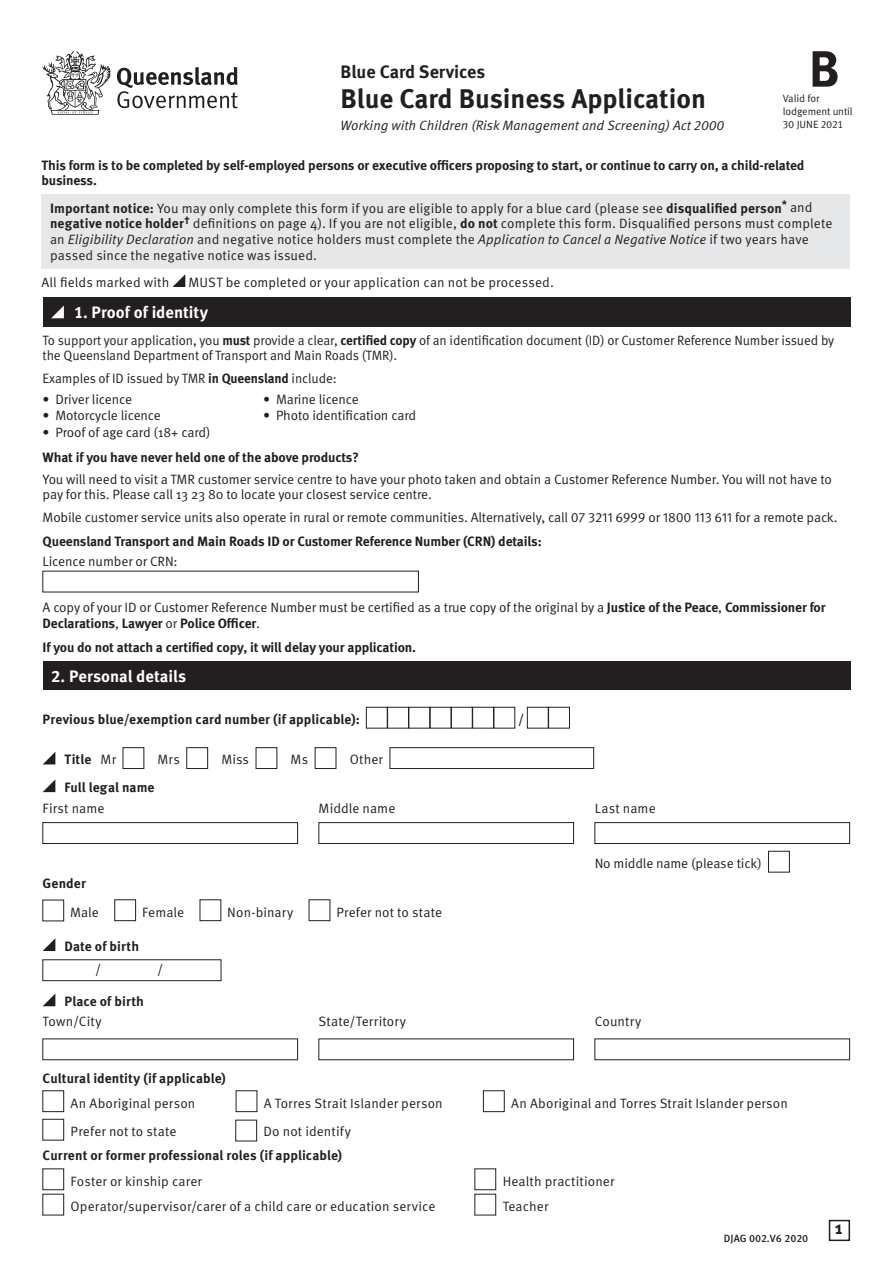
<style>
.page{position:relative;width:893px;height:1263px;background:#fff}
.page>*{position:absolute;margin:0;border:0;box-sizing:border-box;transform-origin:0 0}
.t1{font:700 51px "Meta OT";color:#231f20}
.t2{font:700 27px "Meta OT";color:#231f20}
.t3{font:700 18px "Meta OT";color:#231f20}
.PSBA_Section_Header{font:700 16.5px "Meta OT";color:#fff}
.PSBA_Bold{font:13.5px/15.8px "Meta OT";letter-spacing:.005em;color:#231f20}
.PSBA_Regular{font:13.5px/15.8px "Meta OT";letter-spacing:-.01em;color:#231f20}
.PSBA_Regular-2{font:700 13.5px "Meta OT";letter-spacing:-.01em;color:#231f20}
.PSBA_Bold-2{font:700 13.5px "Meta OT";letter-spacing:.005em;color:#231f20}
.PSBA_Numbered_Questi{font:700 13.5px/15.8px "Meta OT";letter-spacing:-.01em;color:#231f20}
.PSBA_Bullets_Level_1{font:13.5px "Meta OT";letter-spacing:-.01em;color:#231f20}
.t4{font:italic 13.5px "Meta OT";color:#231f20}
.PSBA_Numbered_Questi-2{font:13.5px "Meta OT";letter-spacing:-.01em;color:#231f20}
.PSBA_Bold-3{font:500 13.5px "Meta OT";color:#231f20}
.t5{font:10.5px/12.8px "Meta OT";letter-spacing:-.01em;color:#231f20}
.t6{font:500 10.5px "Meta OT";color:#231f20}
.s1{font-weight:700}
.s2{font-style:italic}
.s3{font-weight:400}
</style>
<div class="page">
<div style="left:829px;top:1220px;width:21px;height:21px;border:2px solid #231f20"></div>
<div style="left:43px;top:297px;width:807px;height:30px;background:#231f20"></div>
<svg style="left:51px;top:306px;width:13px;height:12px"></svg>
<div style="left:43px;top:662px;width:807px;height:28px;background:#231f20"></div>
<div style="left:366px;top:707px;width:21px;height:21px;border:1px solid #231f20"></div>
<div style="left:387px;top:707px;width:22px;height:21px;border:1px solid #231f20"></div>
<div style="left:409px;top:707px;width:21px;height:21px;border:1px solid #231f20"></div>
<div style="left:430px;top:707px;width:21px;height:21px;border:1px solid #231f20"></div>
<div style="left:451px;top:707px;width:21px;height:21px;border:1px solid #231f20"></div>
<div style="left:472px;top:707px;width:22px;height:21px;border:1px solid #231f20"></div>
<div style="left:494px;top:707px;width:21px;height:21px;border:1px solid #231f20"></div>
<div style="left:527px;top:707px;width:21px;height:21px;border:1px solid #231f20"></div>
<div style="left:548px;top:707px;width:22px;height:21px;border:1px solid #231f20"></div>
<svg style="left:43px;top:752px;width:12px;height:12px"></svg>
<div style="left:123px;top:747px;width:21px;height:22px;border:1px solid #231f20"></div>
<div style="left:187px;top:747px;width:21px;height:22px;border:1px solid #231f20"></div>
<div style="left:256px;top:747px;width:21px;height:22px;border:1px solid #231f20"></div>
<div style="left:315px;top:747px;width:21px;height:22px;border:1px solid #231f20"></div>
<div style="left:390px;top:747px;width:204px;height:22px;border:1px solid #231f20"></div>
<svg style="left:43px;top:780px;width:12px;height:12px"></svg>
<div style="left:43px;top:822px;width:255px;height:22px;border:1px solid #231f20"></div>
<div style="left:319px;top:822px;width:255px;height:22px;border:1px solid #231f20"></div>
<div style="left:595px;top:822px;width:255px;height:22px;border:1px solid #231f20"></div>
<div style="left:768px;top:851px;width:22px;height:21px;border:1px solid #231f20"></div>
<div style="left:43px;top:900px;width:21px;height:21px;border:1px solid #231f20"></div>
<div style="left:115px;top:899px;width:21px;height:22px;border:1px solid #231f20"></div>
<div style="left:200px;top:899px;width:21px;height:22px;border:1px solid #231f20"></div>
<div style="left:309px;top:899px;width:21px;height:22px;border:1px solid #231f20"></div>
<svg style="left:43px;top:938px;width:12px;height:13px"></svg>
<div style="left:43px;top:959px;width:178px;height:22px;border:1px solid #231f20"></div>
<svg style="left:43px;top:994px;width:12px;height:12px"></svg>
<div style="left:43px;top:1090px;width:21px;height:22px;border:1px solid #231f20"></div>
<div style="left:236px;top:1090px;width:21px;height:22px;border:1px solid #231f20"></div>
<div style="left:483px;top:1090px;width:21px;height:22px;border:1px solid #231f20"></div>
<div style="left:43px;top:1119px;width:21px;height:21px;border:1px solid #231f20"></div>
<div style="left:43px;top:1169px;width:21px;height:21px;border:1px solid #231f20"></div>
<div style="left:475px;top:1169px;width:21px;height:21px;border:1px solid #231f20"></div>
<div style="left:475px;top:1194px;width:21px;height:21px;border:1px solid #231f20"></div>
<div style="left:42px;top:194px;width:807px;height:74px;background:#e6e7e9"></div>
<svg style="left:173px;top:274px;width:12px;height:13px"></svg>
<svg style="left:117px;top:67px;width:121px;height:41px"></svg>
<svg style="left:43px;top:51px;width:68px;height:64px"></svg>
<h3 class="t3" style="left:340px;top:61px;width:146px">Blue Card Services</h3>
<h2 class="t2" style="left:340px;top:81px;width:367px">Blue Card Business Application</h2>
<p class="t4" style="left:340px;top:118px;width:385px">Working with Children (Risk Management and Screening) Act 2000</p>
<h1 class="t1" style="left:809px;top:37px;width:33px">B</h1>
<p class="t5" style="left:783px;top:93px;width:71px">Valid for lodgement until<br>30 JUNE 2021</p>
<p class="PSBA_Numbered_Questi" style="left:42px;top:157px;width:764px">This form is to be completed by self-employed persons or executive officers proposing to start, or continue to carry on, a child-related business.</p>
<p class="PSBA_Bold" style="left:50px;top:200px;width:784px"><span class="s1">Important notice:</span> You may only complete this form if you are eligible to apply for a blue card (please see <span class="s1">disqualified person</span><sup>*</sup> and <span class="s1">negative notice holder</span><sup>†</sup> definitions on page 4). If you are not eligible, <span class="s1">do not</span> complete this form. Disqualified persons must complete an <span class="s2">Eligibility Declaration</span> and negative notice holders must complete the <span class="s2">Application to Cancel a Negative Notice</span> if two years have passed since the negative notice was issued.</p>
<p class="PSBA_Bold" style="left:42px;top:275px;width:129px">All fields marked with</p>
<p class="PSBA_Bold" style="left:188px;top:275px;width:367px">MUST be completed or your application can not be processed.</p>
<p class="PSBA_Section_Header" style="left:74px;top:302px;width:136px">1. Proof of identity</p>
<p class="PSBA_Regular" style="left:43px;top:332px;width:793px">To support your application, you <span class="s1">must</span> provide a clear, <span class="s1">certified copy</span> of an identification document (ID) or Customer Reference Number issued by the Queensland Department of Transport and Main Roads (TMR).</p>
<p class="PSBA_Regular" style="left:43px;top:370px;width:296px">Examples of ID issued by TMR <span class="s1">in Queensland</span> include:</p>
<p class="PSBA_Bullets_Level_1" style="left:43px;top:391px;width:91px">• Driver licence</p>
<p class="PSBA_Bullets_Level_1" style="left:263px;top:391px;width:97px">• Marine licence</p>
<p class="PSBA_Bullets_Level_1" style="left:43px;top:408px;width:120px">• Motorcycle licence</p>
<p class="PSBA_Bullets_Level_1" style="left:263px;top:408px;width:155px">• Photo identification card</p>
<p class="PSBA_Bullets_Level_1" style="left:43px;top:424px;width:169px">• Proof of age card (18+ card)</p>
<p class="PSBA_Regular-2" style="left:43px;top:448px;width:318px">What if you have never held one of the above products?</p>
<p class="PSBA_Regular" style="left:43px;top:471px;width:791px">You will need to visit a TMR customer service centre to have your photo taken and obtain a Customer Reference Number. You will not have to pay for this. Please call 13 23 80 to locate your closest service centre.</p>
<p class="PSBA_Regular" style="left:43px;top:509px;width:796px">Mobile customer service units also operate in rural or remote communities. Alternatively, call 07 3211 6999 or 1800 113 611 for a remote pack.</p>
<p class="PSBA_Regular-2" style="left:43px;top:533px;width:501px">Queensland Transport and Main Roads ID or Customer Reference Number (CRN) details:</p>
<p class="PSBA_Regular" style="left:43px;top:553px;width:137px">Licence number or CRN:</p>
<p class="PSBA_Regular" style="left:43px;top:600px;width:784px">A copy of your ID or Customer Reference Number must be certified as a true copy of the original by a <span class="s1">Justice of the Peace</span>, <span class="s1">Commissioner for<br>Declarations</span>, <span class="s1">Lawyer</span> or <span class="s1">Police Officer</span>.</p>
<p class="PSBA_Regular-2" style="left:43px;top:639px;width:375px">If you do not attach a certified copy, it will delay your application.</p>
<p class="PSBA_Section_Header" style="left:51px;top:665px;width:137px">2. Personal details</p>
<p class="PSBA_Bold-2" style="left:43px;top:711px;width:319px">Previous blue/exemption card number (if applicable):</p>
<p class="PSBA_Bold-3" style="left:518px;top:711px;width:8px">/</p>
<p class="PSBA_Bold-2" style="left:64px;top:751px;width:53px">Title <span class="s3">Mr</span></p>
<p class="PSBA_Bold" style="left:158px;top:752px;width:24px">Mrs</p>
<p class="PSBA_Bold" style="left:221px;top:752px;width:29px">Miss</p>
<p class="PSBA_Bold" style="left:291px;top:752px;width:19px">Ms</p>
<p class="PSBA_Bold" style="left:350px;top:752px;width:35px">Other</p>
<p class="PSBA_Bold-2" style="left:64px;top:779px;width:92px">Full legal name</p>
<p class="PSBA_Bold" style="left:43px;top:801px;width:63px">First name</p>
<p class="PSBA_Bold" style="left:319px;top:801px;width:78px">Middle name</p>
<p class="PSBA_Bold" style="left:595px;top:801px;width:63px">Last name</p>
<p class="PSBA_Numbered_Questi-2" style="left:595px;top:855px;width:169px">No middle name (please tick)</p>
<p class="PSBA_Bold-2" style="left:43px;top:875px;width:45px">Gender</p>
<p class="PSBA_Bold" style="left:70px;top:904px;width:30px">Male</p>
<p class="PSBA_Bold" style="left:142px;top:904px;width:44px">Female</p>
<p class="PSBA_Bold" style="left:227px;top:904px;width:68px">Non-binary</p>
<p class="PSBA_Bold" style="left:336px;top:904px;width:107px">Prefer not to state</p>
<p class="PSBA_Bold-2" style="left:64px;top:938px;width:76px">Date of birth</p>
<p class="PSBA_Bold" style="left:95px;top:961px;width:8px">/</p>
<p class="PSBA_Bold" style="left:157px;top:961px;width:8px">/</p>
<p class="PSBA_Bold-2" style="left:64px;top:993px;width:81px">Place of birth</p>
<p class="PSBA_Bold" style="left:43px;top:1014px;width:61px">Town/City</p>
<p class="PSBA_Bold" style="left:319px;top:1014px;width:89px">State/Territory</p>
<p class="PSBA_Bold" style="left:595px;top:1014px;width:48px">Country</p>
<p class="PSBA_Bold-2" style="left:43px;top:1070px;width:185px">Cultural identity (if applicable)</p>
<p class="PSBA_Bold" style="left:71px;top:1095px;width:126px">An Aboriginal person</p>
<p class="PSBA_Bold" style="left:264px;top:1095px;width:180px">A Torres Strait Islander person</p>
<p class="PSBA_Bold" style="left:511px;top:1095px;width:278px">An Aboriginal and Torres Strait Islander person</p>
<p class="PSBA_Bold" style="left:71px;top:1124px;width:107px">Prefer not to state</p>
<p class="PSBA_Bold" style="left:264px;top:1124px;width:89px">Do not identify</p>
<p class="PSBA_Bold-2" style="left:43px;top:1147px;width:301px">Current or former professional roles (if applicable)</p>
<p class="PSBA_Bold" style="left:71px;top:1173px;width:133px">Foster or kinship carer</p>
<p class="PSBA_Bold" style="left:503px;top:1173px;width:113px">Health practitioner</p>
<p class="PSBA_Bold" style="left:71px;top:1198px;width:366px">Operator/supervisor/carer of a child care or education service</p>
<p class="PSBA_Bold" style="left:503px;top:1198px;width:47px">Teacher</p>
<p class="t6" style="left:724px;top:1231px;width:86px">DJAG 002.V6 2020</p>
<p class="t3" style="left:835px;top:1216px;width:9px">1</p>
</div>
